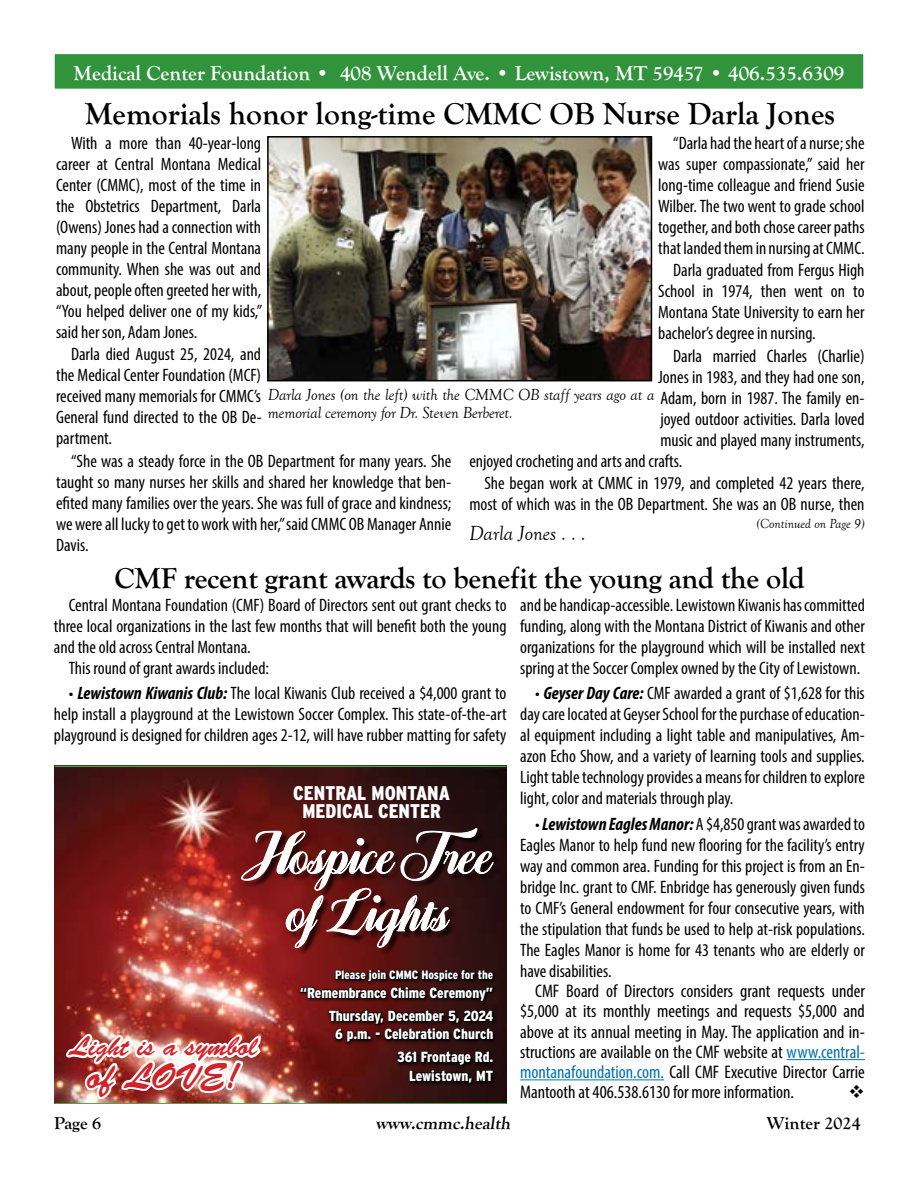
<style>
.page{position:relative;width:918px;height:1188px;background:#fff}
.page>*{position:absolute;margin:0;border:0;box-sizing:border-box;transform-origin:0 0}
.t1{font:36.45px "Brush Script Std";color:#d2232a}
.t2{font:700 31.5px "Goudy Old Style T";color:#000}
.t3{font:700 30px "Goudy Old Style T";letter-spacing:-.01em;color:#000}
.t4{font:27.15px "Brush Script Std";color:#d2232a}
.t5{font:700 21px "Goudy Old Style T";color:#fff}
.t6{font:italic 21px "Goudy Old Style T";color:#000}
.t7{font:900 19.8px/18.5px "Interstate Condensed";color:#fff;text-align:center}
.t8{font:condensed 18.3px/20.2px "Myriad Pro";color:#000;text-align:justify}
.t9{font:condensed 18px/21px "Myriad Pro";color:#000;text-align:justify}
.t10{font:700 18px "Goudy Old Style T";color:#000}
.t11{font:italic 16.5px/18px "Goudy Old Style T";letter-spacing:-.01em;color:#000}
.t12{font:900 14.7px/23px "Interstate Condensed";color:#fff;text-align:right}
.t13{font:italic 13.5px "Goudy Old Style T";color:#000}
.t14{font:900 12.15px "Interstate Condensed";color:#fff}
.s1{font-weight:700;font-style:italic}
.s2{color:#0071b0}
</style>
<div class="page">
<div style="left:54px;top:53px;width:810px;height:36px;background:#32933d"></div>
<div style="left:53px;top:53px;width:812px;height:37px;border:2px solid #fff"></div>
<img style="left:55px;top:767px;width:452px;height:336px">
<div style="left:243px;top:830px;width:258px;height:126px;background:#240e0f"></div>
<img style="left:63px;top:767px;width:432px;height:336px">
<hr style="left:55px;top:1103px;width:452px;height:1px;background:#41ad49">
<hr style="left:55px;top:766px;width:452px;height:1px;background:#41ad49">
<hr style="left:787px;top:1059px;width:78px;height:1px;background:#0071b0">
<hr style="left:520px;top:1079px;width:144px;height:1px;background:#0071b0">
<img style="left:270px;top:139px;width:379px;height:239px">
<div style="left:267px;top:136px;width:385px;height:245px;border:2px solid #000"></div>
<p class="t5" style="left:74px;top:62px;width:772px">Medical Center Foundation • 408 Wendell Ave. • Lewistown, MT 59457 • 406.535.6309</p>
<h2 class="t2" style="left:85px;top:96px;width:752px">Memorials honor long-time CMMC OB Nurse Darla Jones</h2>
<p class="t9" style="left:56px;top:132px;width:208px;text-indent:15px">With a more than 40-year-long career at Central Montana Medical Center (CMMC), most of the time in the Obstetrics Department, Darla (Owens) Jones had a connection with many people in the Central Montana community. When she was out and about, people often greeted her with, “You helped deliver one of my kids,” said her son, Adam Jones.</p>
<p class="t9" style="left:56px;top:343px;width:207px;text-indent:15px">Darla died August 25, 2024, and the Medical Center Foundation (MCF) received many memorials for CMMC’s General fund directed to the OB De&shy;partment.</p>
<p class="t9" style="left:56px;top:450px;width:397px;text-indent:15px">“She was a steady force in the OB Department for many years. She taught so many nurses her skills and shared her knowledge that ben&shy;efited many families over the years. She was full of grace and kindness; we were all lucky to get to work with her,” said CMMC OB Manager Annie Davis.</p>
<p class="t9" style="left:673px;top:132px;width:193px">“Darla had the heart of a nurse; she</p>
<p class="t9" style="left:658px;top:153px;width:208px">was super compassionate,” said her</p>
<p class="t9" style="left:658px;top:174px;width:208px">long-time colleague and friend Susie</p>
<p class="t9" style="left:658px;top:195px;width:208px">Wilber. The two went to grade school</p>
<p class="t9" style="left:658px;top:216px;width:208px">together, and both chose career paths</p>
<p class="t9" style="left:658px;top:237px;width:208px">that landed them in nursing at CMMC.</p>
<p class="t9" style="left:673px;top:259px;width:193px">Darla graduated from Fergus High</p>
<p class="t9" style="left:658px;top:280px;width:208px">School in 1974, then went on to</p>
<p class="t9" style="left:658px;top:301px;width:208px">Montana State University to earn her</p>
<p class="t9" style="left:658px;top:322px;width:159px">bachelor’s degree in nursing.</p>
<p class="t9" style="left:673px;top:345px;width:193px">Darla married Charles (Charlie)</p>
<p class="t9" style="left:658px;top:366px;width:208px">Jones in 1983, and they had one son,</p>
<p class="t9" style="left:660px;top:387px;width:206px">Adam, born in 1987. The family en-</p>
<p class="t9" style="left:660px;top:408px;width:206px">joyed outdoor activities. Darla loved</p>
<p class="t9" style="left:660px;top:429px;width:206px">music and played many instruments,</p>
<p class="t9" style="left:469px;top:450px;width:214px">enjoyed crocheting and arts and crafts.</p>
<p class="t9" style="left:484px;top:473px;width:382px">She began work at CMMC in 1979, and completed 42 years there,</p>
<p class="t9" style="left:469px;top:494px;width:397px">most of which was in the OB Department. She was an OB nurse, then</p>
<p class="t11" style="left:268px;top:386px;width:388px">Darla Jones (on the left) with the CMMC OB staff years ago at a memorial ceremony for Dr. Steven Berberet.</p>
<p class="t13" style="left:757px;top:516px;width:109px">(Continued on Page 9)</p>
<p class="t6" style="left:469px;top:522px;width:119px">Darla Jones . . .</p>
<h3 class="t3" style="left:115px;top:562px;width:692px">CMF recent grant awards to benefit the young and the old</h3>
<p class="t9" style="left:69px;top:594px;width:439px">Central Montana Foundation (CMF) Board of Directors sent out grant checks to</p>
<p class="t9" style="left:54px;top:615px;width:454px">three local organizations in the last few months that will benefit both the young</p>
<p class="t9" style="left:54px;top:636px;width:198px">and the old across Central Montana.</p>
<p class="t9" style="left:69px;top:657px;width:202px">This round of grant awards included:</p>
<p class="t9" style="left:54px;top:683px;width:454px;text-indent:15px">• <span class="s1">Lewistown Kiwanis Club:</span> The local Kiwanis Club received a $4,000 grant to help install a playground at the Lewistown Soccer Complex. This state-of-the-art playground is designed for children ages 2-12, will have rubber matting for safety</p>
<p class="t9" style="left:520px;top:594px;width:346px">and be handicap-accessible. Lewistown Kiwanis has committed funding, along with the Montana District of Kiwanis and other organizations for the playground which will be installed next spring at the Soccer Complex owned by the City of Lewistown.</p>
<p class="t9" style="left:520px;top:683px;width:346px;text-indent:15px">• <span class="s1">Geyser Day Care:</span> CMF awarded a grant of $1,628 for this day care located at Geyser School for the purchase of education&shy;al equipment including a light table and manipulatives, Am&shy;azon Echo Show, and a variety of learning tools and supplies.<br>Light table technology provides a means for children to explore light, color and materials through play.</p>
<p class="t9" style="left:520px;top:813px;width:346px;text-indent:15px">• <span class="s1">Lewistown Eagles Manor:</span> A $4,850 grant was awarded to Eagles Manor to help fund new flooring for the facility’s entry way and common area. Funding for this project is from an En&shy;bridge Inc. grant to CMF. Enbridge has generously given funds to CMF’s General endowment for four consecutive years, with the stipulation that funds be used to help at-risk populations.<br>The Eagles Manor is home for 43 tenants who are elderly or have disabilities.</p>
<p class="t8" style="left:520px;top:981px;width:346px;text-indent:15px">CMF Board of Directors considers grant requests under $5,000 at its monthly meetings and requests $5,000 and above at its annual meeting in May. The application and in&shy;structions are available on the CMF website at <span class="s2">www.central&shy;montanafoundation.com.</span> Call CMF Executive Director Carrie Mantooth at 406.538.6130 for more information.</p>
<p class="t7" style="left:293px;top:783px;width:158px">CENTRAL MONTANA<br>MEDICAL CENTER</p>
<p class="t14" style="left:335px;top:968px;width:160px">Please join CMMC Hospice for the</p>
<p class="t12" style="left:300px;top:981px;width:195px">“Remembrance Chime Ceremony”<br>Thursday, December 5, 2024</p>
<p class="t12" style="left:335px;top:1023px;width:160px">6 p.m. - Celebration Church<br>361 Frontage Rd.</p>
<p class="t12" style="left:409px;top:1064px;width:86px">Lewistown, MT</p>
<h3 class="t4" style="left:70px;top:1031px;width:189px">Light is a symbol</h3>
<h1 class="t1" style="left:88px;top:1056px;width:154px">of LOVE!</h1>
<p class="t10" style="left:54px;top:1113px;width:49px">Page 6</p>
<p class="t10" style="left:376px;top:1113px;width:139px">www.cmmc.health</p>
<p class="t10" style="left:767px;top:1113px;width:95px">Winter 2024</p>
</div>
